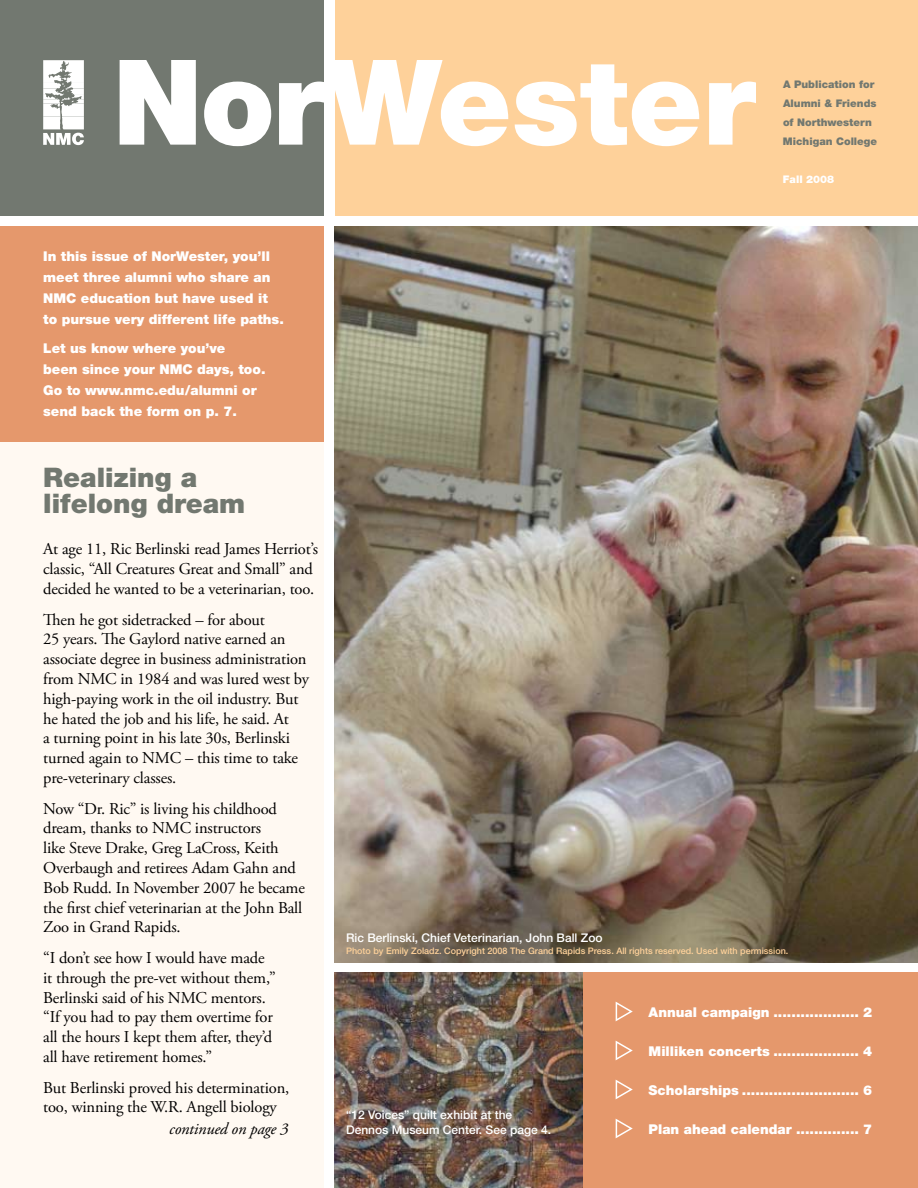
<style>
.page{position:relative;width:918px;height:1188px;background:#fff}
.page>*{position:absolute;margin:0;border:0;box-sizing:border-box;transform-origin:0 0}
.t1{font:900 27px/25.5px "Helvetica Neue";color:#727870}
.t2{font:16.5px/19.8px "Adobe Garamond Pro";letter-spacing:-.01em;color:#000}
.t3{font:italic 16.5px "Adobe Garamond Pro";letter-spacing:-.01em;color:#000}
.t4{font:900 13.5px/21px "Helvetica Neue";color:#fff}
.t5{font:500 12px/15px "Helvetica Neue";color:#fff}
.t6{font:900 10.5px/18.8px "Helvetica Neue";color:#727870}
.t7{font:900 10.5px "Helvetica Neue";color:#fff}
.t8{font:500 9px "Helvetica Neue";color:#fed19a}
</style>
<div class="page">
<div style="left:335px;top:972px;width:583px;height:216px;background:#e5986c"></div>
<img style="left:335px;top:972px;width:247px;height:216px">
<div style="left:0;top:227px;width:324px;height:961px;background:#fff9f2"></div>
<svg style="left:615px;top:1001px;width:18px;height:21px"></svg>
<svg style="left:615px;top:1040px;width:18px;height:21px"></svg>
<svg style="left:615px;top:1079px;width:18px;height:21px"></svg>
<svg style="left:615px;top:1118px;width:18px;height:21px"></svg>
<div style="left:0;top:0;width:324px;height:216px;background:#727870"></div>
<div style="left:335px;top:0;width:583px;height:216px;background:#fed19a"></div>
<svg style="left:120px;top:60px;width:636px;height:86px;fill:#fff"></svg>
<img style="left:335px;top:227px;width:583px;height:735px">
<div style="left:0;top:226px;width:324px;height:216px;background:#e5986c"></div>
<svg style="left:43px;top:60px;width:41px;height:85px"></svg>
<p class="t4" style="left:43px;top:246px;width:242px">In this issue of NorWester, you’ll meet three alumni who share an<br>NMC education but have used it to pursue very different life paths.</p>
<p class="t4" style="left:43px;top:337px;width:224px">Let us know where you’ve<br>been since your NMC days, too.<br>Go to www.nmc.edu/alumni or send back the form on p. 7.</p>
<h1 class="t1" style="left:43px;top:465px;width:204px">Realizing a lifelong dream</h1>
<p class="t2" style="left:43px;top:540px;width:276px">At age 11, Ric Berlinski read James Herriot’s classic, “All Creatures Great and Small” and decided he wanted to be a veterinarian, too.</p>
<p class="t2" style="left:43px;top:610px;width:267px">Then he got sidetracked – for about<br>25 years. The Gaylord native earned an associate degree in business administration from NMC in 1984 and was lured west by high-paying work in the oil industry. But he hated the job and his life, he said. At<br>a turning point in his late 30s, Berlinski turned again to NMC – this time to take pre-veterinary classes.</p>
<p class="t2" style="left:43px;top:799px;width:263px">Now “Dr. Ric” is living his childhood dream, thanks to NMC instructors<br>like Steve Drake, Greg LaCross, Keith Overbaugh and retirees Adam Gahn and Bob Rudd. In November 2007 he became the first chief veterinarian at the John Ball Zoo in Grand Rapids.</p>
<p class="t2" style="left:43px;top:948px;width:234px">“I don’t see how I would have made it through the pre-vet without them,” Berlinski said of his NMC mentors. “If you had to pay them overtime for all the hours I kept them after, they’d all have retirement homes.”</p>
<p class="t2" style="left:43px;top:1078px;width:248px">But Berlinski proved his determination, too, winning the W.R. Angell biology</p>
<p class="t3" style="left:169px;top:1119px;width:121px">continued on page 3</p>
<p class="t6" style="left:783px;top:75px;width:96px">A Publication for<br>Alumni &amp; Friends of Northwestern<br>Michigan College</p>
<p class="t7" style="left:783px;top:173px;width:53px">Fall 2008</p>
<p class="t5" style="left:346px;top:930px;width:258px">Ric Berlinski, Chief Veterinarian, John Ball Zoo</p>
<p class="t8" style="left:346px;top:946px;width:444px">Photo by Emily Zoladz. Copyright 2008 The Grand Rapids Press. All rights reserved. Used with permission.</p>
<p class="t5" style="left:346px;top:1107px;width:207px">“12 Voices” quilt exhibit at the<br>Dennos Museum Center. See page 4.</p>
<p class="t4" style="left:649px;top:1002px;width:225px">Annual campaign ................... 2</p>
<p class="t4" style="left:649px;top:1041px;width:225px">Milliken concerts ................... 4</p>
<p class="t4" style="left:649px;top:1080px;width:225px">Scholarships .......................... 6</p>
<p class="t4" style="left:649px;top:1119px;width:225px">Plan ahead calendar .............. 7</p>
</div>
